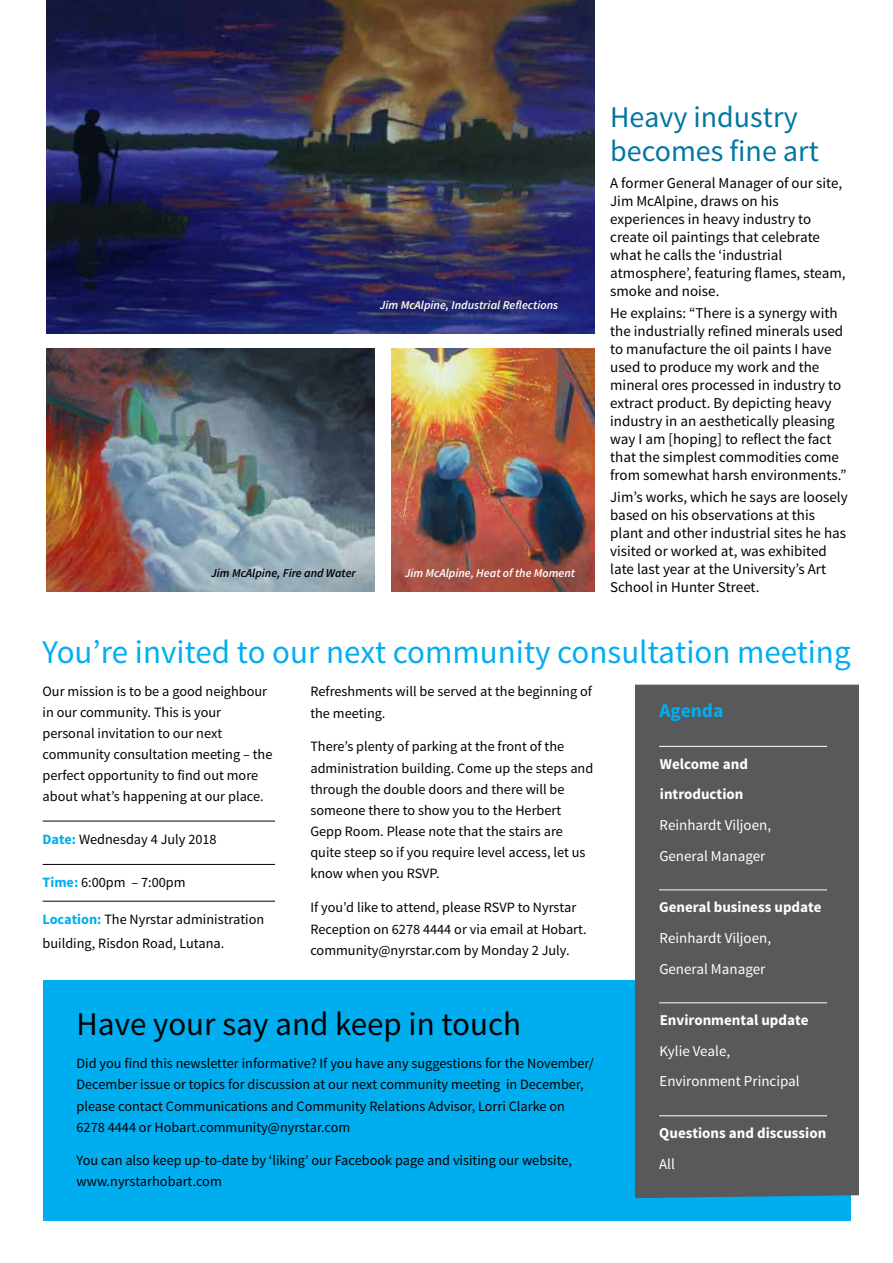
<style>
.page{position:relative;width:893px;height:1263px;background:#fff}
.page>*{position:absolute;margin:0;border:0;box-sizing:border-box;transform-origin:0 0}
.t1{font:33px "Source Sans Pro";color:#00aeef}
.t2{font:33px "Source Sans Pro";color:#000}
.t3{font:30px/34.5px "Source Sans Pro";color:#0076a3}
.t4{font:700 19.5px "Source Sans Pro";color:#00aeef}
.t5{font:15px/18px "Source Sans Pro";color:#000}
.t6{font:15px/30.6px "Source Sans Pro";color:#fff}
.t7{font:700 15px/30.6px "Source Sans Pro";color:#fff}
.t8{font:14.25px/21px "Source Sans Pro";color:#000}
.t9{font:italic 600 12px "Source Sans Pro";color:#fff}
.t10{font:italic 600 12px "Source Sans Pro";color:#000}
.s1{font-weight:700;color:#00aeef}
</style>
<div class="page">
<div style="left:43px;top:980px;width:807px;height:241px;background:#00aeef"></div>
<hr style="left:43px;top:820px;width:232px;height:2px;background:#58595b">
<hr style="left:43px;top:864px;width:232px;height:1px;background:#000">
<hr style="left:43px;top:901px;width:232px;height:1px;background:#000">
<div style="left:635px;top:685px;width:224px;height:513px;background:#58595b"></div>
<hr style="left:659px;top:746px;width:168px;height:1px;background:#fff">
<hr style="left:659px;top:890px;width:168px;height:1px;background:#fff">
<hr style="left:659px;top:1002px;width:168px;height:1px;background:#fff">
<hr style="left:659px;top:1115px;width:168px;height:1px;background:#fff">
<img style="left:47px;top:0;width:547px;height:334px">
<img style="left:47px;top:349px;width:327px;height:242px">
<img style="left:391px;top:349px;width:203px;height:242px">
<p class="t9" style="left:380px;top:297px;width:180px">Jim McAlpine, Industrial Reflections</p>
<p class="t10" style="left:211px;top:565px;width:146px">Jim McAlpine, Fire and Water</p>
<p class="t9" style="left:405px;top:565px;width:172px">Jim McAlpine, Heat of the Moment</p>
<h2 class="t3" style="left:610px;top:100px;width:210px">Heavy industry becomes fine art</h2>
<p class="t5" style="left:610px;top:174px;width:237px">A former General Manager of our site,<br>Jim McAlpine, draws on his experiences in heavy industry to create oil paintings that celebrate what he calls the ‘industrial atmosphere’, featuring flames, steam, smoke and noise.</p>
<p class="t5" style="left:610px;top:304px;width:238px">He explains: “There is a synergy with the industrially refined minerals used to manufacture the oil paints I have used to produce my work and the mineral ores processed in industry to extract product. By depicting heavy industry in an aesthetically pleasing way I am [hoping] to reflect the fact that the simplest commodities come from somewhat harsh environments.”</p>
<p class="t5" style="left:610px;top:488px;width:239px">Jim’s works, which he says are loosely based on his observations at this plant and other industrial sites he has visited or worked at, was exhibited late last year at the University’s Art School in Hunter Street.</p>
<h1 class="t1" style="left:43px;top:631px;width:810px">You’re invited to our next community consultation meeting</h1>
<p class="t8" style="left:310px;top:681px;width:283px">Refreshments will be served at the beginning of the meeting.</p>
<p class="t8" style="left:310px;top:736px;width:284px">There’s plenty of parking at the front of the administration building. Come up the steps and through the double doors and there will be someone there to show you to the Herbert Gepp Room. Please note that the stairs are quite steep so if you require level access, let us know when you RSVP.</p>
<p class="t8" style="left:310px;top:897px;width:278px">If you’d like to attend, please RSVP to Nyrstar<br>Reception on 6278 4444 or via email at Hobart. community@nyrstar.com by Monday 2 July.</p>
<p class="t8" style="left:43px;top:681px;width:231px">Our mission is to be a good neighbour in our community. This is your personal invitation to our next community consultation meeting – the perfect opportunity to find out more about what’s happening at our place.</p>
<p class="t8" style="left:43px;top:829px;width:176px"><span class="s1">Date:</span> Wednesday 4 July 2018</p>
<p class="t8" style="left:43px;top:872px;width:145px"><span class="s1">Time:</span> 6:00pm – 7:00pm</p>
<p class="t8" style="left:43px;top:907px;width:223px;line-height:24px"><span class="s1">Location:</span> The Nyrstar administration building, Risdon Road, Lutana.</p>
<h3 class="t4" style="left:659px;top:698px;width:66px">Agenda</h3>
<p class="t7" style="left:660px;top:749px;width:90px">Welcome and introduction</p>
<p class="t6" style="left:659px;top:810px;width:113px">Reinhardt Viljoen,<br>General Manager</p>
<p class="t7" style="left:659px;top:893px;width:164px">General business update</p>
<p class="t6" style="left:659px;top:923px;width:113px">Reinhardt Viljoen,<br>General Manager</p>
<p class="t7" style="left:660px;top:1006px;width:150px">Environmental update</p>
<p class="t6" style="left:660px;top:1036px;width:142px">Kylie Veale,<br>Environment Principal</p>
<p class="t7" style="left:659px;top:1118px;width:169px">Questions and discussion</p>
<p class="t6" style="left:659px;top:1149px;width:17px">All</p>
<h1 class="t2" style="left:77px;top:1003px;width:446px">Have your say and keep in touch</h1>
<p class="t8" style="left:77px;top:1053px;width:519px">Did you find this newsletter informative? If you have any suggestions for the November/ December issue or topics for discussion at our next community meeting in December, please contact Communications and Community Relations Advisor, Lorri Clarke on 6278 4444 or Hobart.community@nyrstar.com</p>
<p class="t8" style="left:77px;top:1150px;width:497px">You can also keep up-to-date by ‘liking’ our Facebook page and visiting our website, www.nyrstarhobart.com</p>
</div>
